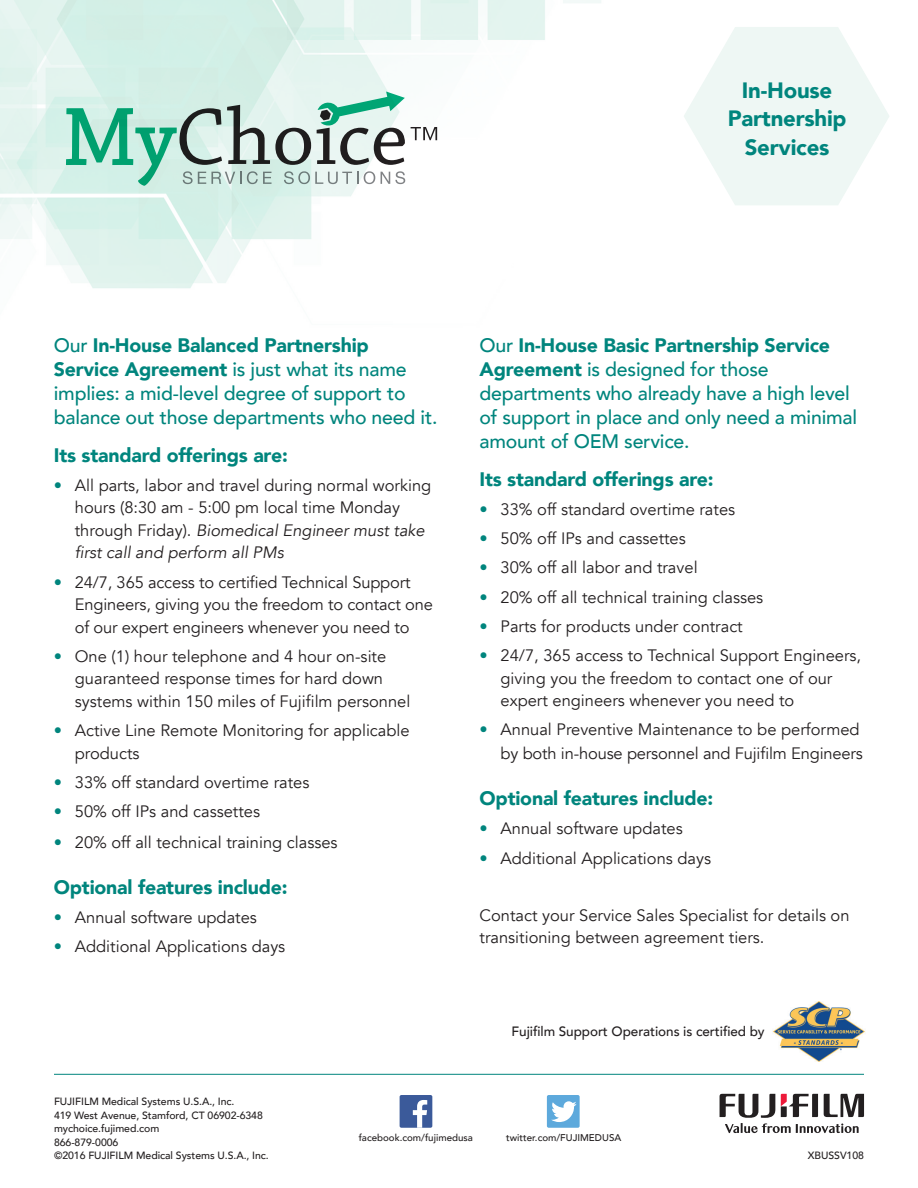
<style>
.page{position:relative;width:918px;height:1188px;background:#fff}
.page>*{position:absolute;margin:0;border:0;box-sizing:border-box;transform-origin:0 0}
.t1{font:900 22.2px/28.5px "Avenir";letter-spacing:-.01em;color:#00857d;text-align:center}
.t2{font:500 19.5px/24px "Avenir";letter-spacing:-.01em;color:#00857d}
.t3{font:900 19.5px "Avenir";letter-spacing:-.01em;color:#00857d}
.t4{font:16.5px/22.5px "Avenir";color:#231f20}
.t5{font:500 13.5px "Avenir";letter-spacing:-.005em;color:#231f20}
.t6{font:500 10.5px/13.5px "Avenir";letter-spacing:-.005em;color:#231f20}
.t7{font:500 9.75px "Avenir";color:#231f20}
.s1{font-weight:900}
.s2{color:#00857d}
.s3{font-style:italic}
</style>
<div class="page">
<img style="left:0;top:0;width:601px;height:288px">
<svg style="left:720px;top:1094px;width:144px;height:39px"></svg>
<div style="left:547px;top:1095px;width:33px;height:33px;background:#5da9dc;border-radius:2px"></div>
<svg style="left:551px;top:1101px;width:26px;height:21px"></svg>
<div style="left:400px;top:1095px;width:32px;height:33px;background:#3b5a9a;border-radius:2px"></div>
<svg style="left:413px;top:1100px;width:14px;height:28px"></svg>
<hr style="left:54px;top:1074px;width:810px;height:1px;background:#00857d">
<svg style="left:684px;top:27px;width:205px;height:178px"></svg>
<img style="left:772px;top:1002px;width:93px;height:60px">
<h1 class="t1" style="left:728px;top:75px;width:120px">In-House<br>Partnership<br>Services</h1>
<p class="t2" style="left:54px;top:332px;width:385px">Our <span class="s1">In-House Balanced Partnership Service Agreement</span> is just what its name implies: a mid-level degree of support to balance out those departments who need it.</p>
<p class="t3" style="left:54px;top:438px;width:235px">Its standard offerings are:</p>
<p class="t4" style="left:75px;top:474px;width:358px;text-indent:-21px"><span class="s2">•</span> All parts, labor and travel during normal working hours (8:30 am - 5:00 pm local time Monday through Friday). <span class="s3">Biomedical Engineer must take first call and perform all PMs</span></p>
<p class="t4" style="left:75px;top:571px;width:360px;text-indent:-21px"><span class="s2">•</span> 24/7, 365 access to certified Technical Support<br>Engineers, giving you the freedom to contact one of our expert engineers whenever you need to</p>
<p class="t4" style="left:75px;top:645px;width:337px;text-indent:-21px"><span class="s2">•</span> One (1) hour telephone and 4 hour on-site guaranteed response times for hard down systems within 150 miles of Fujifilm personnel</p>
<p class="t4" style="left:75px;top:720px;width:336px;text-indent:-21px"><span class="s2">•</span> Active Line Remote Monitoring for applicable products</p>
<p class="t4" style="left:54px;top:771px;width:257px"><span class="s2">•</span> 33% off standard overtime rates</p>
<p class="t4" style="left:54px;top:801px;width:208px"><span class="s2">•</span> 50% off IPs and cassettes</p>
<p class="t4" style="left:54px;top:831px;width:285px"><span class="s2">•</span> 20% off all technical training classes</p>
<p class="t3" style="left:54px;top:870px;width:235px">Optional features include:</p>
<p class="t4" style="left:54px;top:906px;width:205px"><span class="s2">•</span> Annual software updates</p>
<p class="t4" style="left:54px;top:936px;width:233px"><span class="s2">•</span> Additional Applications days</p>
<p class="t2" style="left:480px;top:332px;width:379px">Our <span class="s1">In-House Basic Partnership Service Agreement</span> is designed for those departments who already have a high level of support in place and only need a minimal amount of OEM service.</p>
<p class="t3" style="left:480px;top:462px;width:235px">Its standard offerings are:</p>
<p class="t4" style="left:480px;top:498px;width:257px"><span class="s2">•</span> 33% off standard overtime rates</p>
<p class="t4" style="left:480px;top:528px;width:208px"><span class="s2">•</span> 50% off IPs and cassettes</p>
<p class="t4" style="left:480px;top:557px;width:220px"><span class="s2">•</span> 30% off all labor and travel</p>
<p class="t4" style="left:480px;top:586px;width:285px"><span class="s2">•</span> 20% off all technical training classes</p>
<p class="t4" style="left:480px;top:615px;width:265px"><span class="s2">•</span> Parts for products under contract</p>
<p class="t4" style="left:501px;top:645px;width:362px;text-indent:-21px"><span class="s2">•</span> 24/7, 365 access to Technical Support Engineers, giving you the freedom to contact one of our expert engineers whenever you need to</p>
<p class="t4" style="left:480px;top:718px;width:385px;line-height:24px;text-align:right"><span class="s2">•</span> Annual Preventive Maintenance to be performed by both in-house personnel and Fujifilm Engineers</p>
<p class="t3" style="left:480px;top:782px;width:235px">Optional features include:</p>
<p class="t4" style="left:480px;top:818px;width:205px"><span class="s2">•</span> Annual software updates</p>
<p class="t4" style="left:480px;top:847px;width:233px"><span class="s2">•</span> Additional Applications days</p>
<p class="t4" style="left:480px;top:904px;width:371px">Contact your Service Sales Specialist for details on transitioning between agreement tiers.</p>
<p class="t5" style="left:512px;top:1020px;width:255px">Fujifilm Support Operations is certified by</p>
<p class="t6" style="left:54px;top:1094px;width:216px">FUJIFILM Medical Systems U.S.A., Inc.<br>419 West Avenue, Stamford, CT 06902-6348 mychoice.fujimed.com<br>866-879-0006<br>©2016 FUJIFILM Medical Systems U.S.A., Inc.</p>
<p class="t7" style="left:359px;top:1130px;width:116px">facebook.com/fujimedusa</p>
<p class="t7" style="left:506px;top:1130px;width:117px">twitter.com/FUJIMEDUSA</p>
<p class="t6" style="left:808px;top:1148px;width:58px">XBUSSV108</p>
</div>
